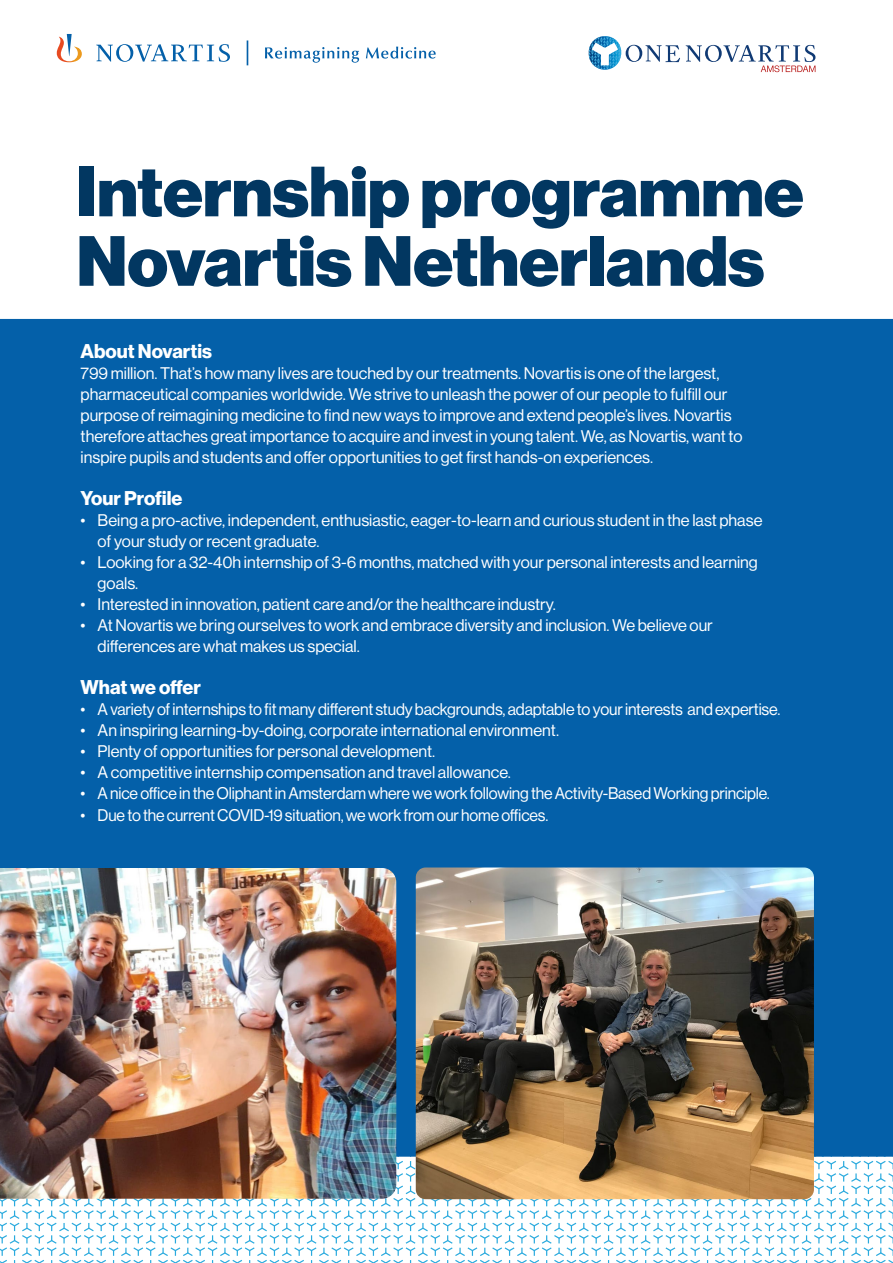
<style>
.page{position:relative;width:893px;height:1263px;background:#fff}
.page>*{position:absolute;margin:0;border:0;box-sizing:border-box;transform-origin:0 0}
.t1{font:900 69.45px/69.4px "Volta Modern Display 95";color:#023761}
.t2{font:700 19.5px "Volta Modern Display 75";color:#fff}
.t3{font:16.5px/21px "Volta Modern Display 55 Roman";color:#fff}
</style>
<div class="page">
<svg style="left:0;top:1157px;width:893px;height:106px"></svg>
<div style="left:0;top:319px;width:893px;height:838px;background:#0460a9"></div>
<svg style="left:686px;top:45px;width:129px;height:27px"></svg>
<svg style="left:589px;top:36px;width:91px;height:34px"></svg>
<svg style="left:265px;top:47px;width:94px;height:16px"></svg>
<svg style="left:366px;top:47px;width:70px;height:12px"></svg>
<svg style="left:57px;top:34px;width:25px;height:28px"></svg>
<svg style="left:96px;top:44px;width:134px;height:18px"></svg>
<svg style="left:247px;top:40px;width:1px;height:25px"></svg>
<img style="left:416px;top:867px;width:398px;height:332px">
<img style="left:0;top:868px;width:396px;height:331px">
<h1 class="t1" style="left:77px;top:158px;width:729px">Internship programme<br>Novartis Netherlands</h1>
<p class="t2" style="left:81px;top:340px;width:133px">About Novartis</p>
<p class="t3" style="left:81px;top:363px;width:663px">799 million. That’s how many lives are touched by our treatments. Novartis is one of the largest, pharmaceutical companies worldwide. We strive to unleash the power of our people to fulfill our purpose of reimagining medicine to find new ways to improve and extend people’s lives. Novartis therefore attaches great importance to acquire and invest in young talent. We, as Novartis, want to inspire pupils and students and offer opportunities to get first hands-on experiences.</p>
<p class="t2" style="left:81px;top:487px;width:103px">Your Profile</p>
<p class="t3" style="left:98px;top:510px;width:666px;text-indent:-17px">• Being a pro-active, independent, enthusiastic, eager-to-learn and curious student in the last phase of your study or recent graduate.</p>
<p class="t3" style="left:98px;top:552px;width:662px;text-indent:-17px">• Looking for a 32-40h internship of 3-6 months, matched with your personal interests and learning goals.</p>
<p class="t3" style="left:81px;top:594px;width:477px">• Interested in innovation, patient care and/or the healthcare industry.</p>
<p class="t3" style="left:98px;top:615px;width:617px;text-indent:-17px">• At Novartis we bring ourselves to work and embrace diversity and inclusion. We believe our differences are what makes us special.</p>
<p class="t2" style="left:81px;top:676px;width:122px">What we offer</p>
<p class="t3" style="left:81px;top:699px;width:701px">• A variety of internships to fit many different study backgrounds, adaptable to your interests and expertise.</p>
<p class="t3" style="left:81px;top:720px;width:480px">• An inspiring learning-by-doing, corporate international environment.</p>
<p class="t3" style="left:81px;top:741px;width:356px">• Plenty of opportunities for personal development.</p>
<p class="t3" style="left:81px;top:762px;width:432px">• A competitive internship compensation and travel allowance.</p>
<p class="t3" style="left:81px;top:783px;width:691px">• A nice office in the Oliphant in Amsterdam where we work following the Activity-Based Working principle.</p>
<p class="t3" style="left:81px;top:804px;width:469px">• Due to the current COVID-19 situation, we work from our home offices.</p>
</div>
